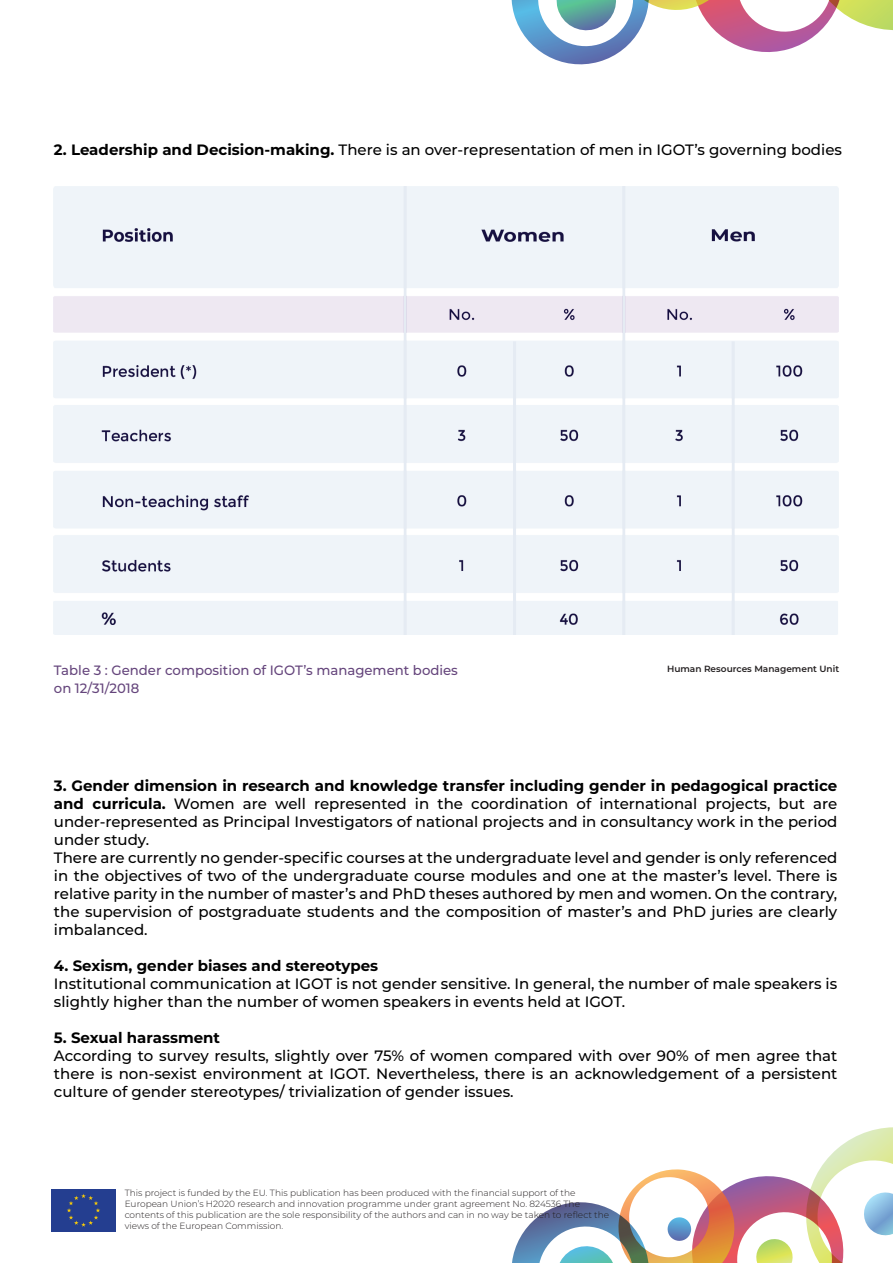
<style>
.page{position:relative;width:893px;height:1263px;background:#fff}
.page>*{position:absolute;margin:0;border:0;box-sizing:border-box;transform-origin:0 0}
.t1{font:500 15px/18px "Montserrat";color:#000}
.t2{font:700 15px "Montserrat";color:#000}
.t3{font:500 13.5px "Montserrat";color:#65457c}
.t4{font:300 9px/10.8px "Montserrat";color:#231f20}
.t5{font:600 9px "Montserrat";color:#231f20}
.s1{font-weight:700}
</style>
<div class="page">
<svg style="left:512px;top:1127px;width:381px;height:136px"></svg>
<div style="left:52px;top:1189px;width:63px;height:42px;background:#243e90"></div>
<svg style="left:511px;top:0;width:382px;height:64px"></svg>
<img style="left:53px;top:186px;width:785px;height:448px">
<p class="t1" style="left:54px;top:140px;width:790px"><span class="s1">2. Leadership and Decision-making.</span> There is an over-representation of men in IGOT’s governing bodies</p>
<p class="t3" style="left:54px;top:660px;width:406px">Table 3 : Gender composition of IGOT’s management bodies</p>
<p class="t5" style="left:667px;top:662px;width:174px">Human Resources Management Unit</p>
<p class="t3" style="left:54px;top:678px;width:87px">on 12/31/2018</p>
<p class="t1" style="left:54px;top:776px;width:785px"><span class="s1">3. Gender dimension in research and knowledge transfer including gender in pedagogical practice and curricula.</span> Women are well represented in the coordination of international projects, but are under-represented as Principal Investigators of national projects and in consultancy work in the period under study.<br>There are currently no gender-specific courses at the undergraduate level and gender is only referenced in the objectives of two of the undergraduate course modules and one at the master’s level. There is relative parity in the number of master’s and PhD theses authored by men and women. On the contrary, the supervision of postgraduate students and the composition of master’s and PhD juries are clearly imbalanced.</p>
<p class="t2" style="left:54px;top:955px;width:326px">4. Sexism, gender biases and stereotypes</p>
<p class="t1" style="left:54px;top:974px;width:785px">Institutional communication at IGOT is not gender sensitive. In general, the number of male speakers is slightly higher than the number of women speakers in events held at IGOT.</p>
<p class="t2" style="left:54px;top:1027px;width:168px">5. Sexual harassment</p>
<p class="t1" style="left:54px;top:1046px;width:785px;text-align:justify">According to survey results, slightly over 75% of women compared with over 90% of men agree that there is non-sexist environment at IGOT. Nevertheless, there is an acknowledgement of a persistent culture of gender stereotypes/ trivialization of gender issues.</p>
<p class="t4" style="left:125px;top:1187px;width:486px">This project is funded by the EU. This publication has been produced with the financial support of the European Union’s H2020 research and innovation programme under grant agreement No. 824536 The contents of this publication are the sole responsibility of the authors and can in no way be taken to reflect the views of the European Commission.</p>
</div>
